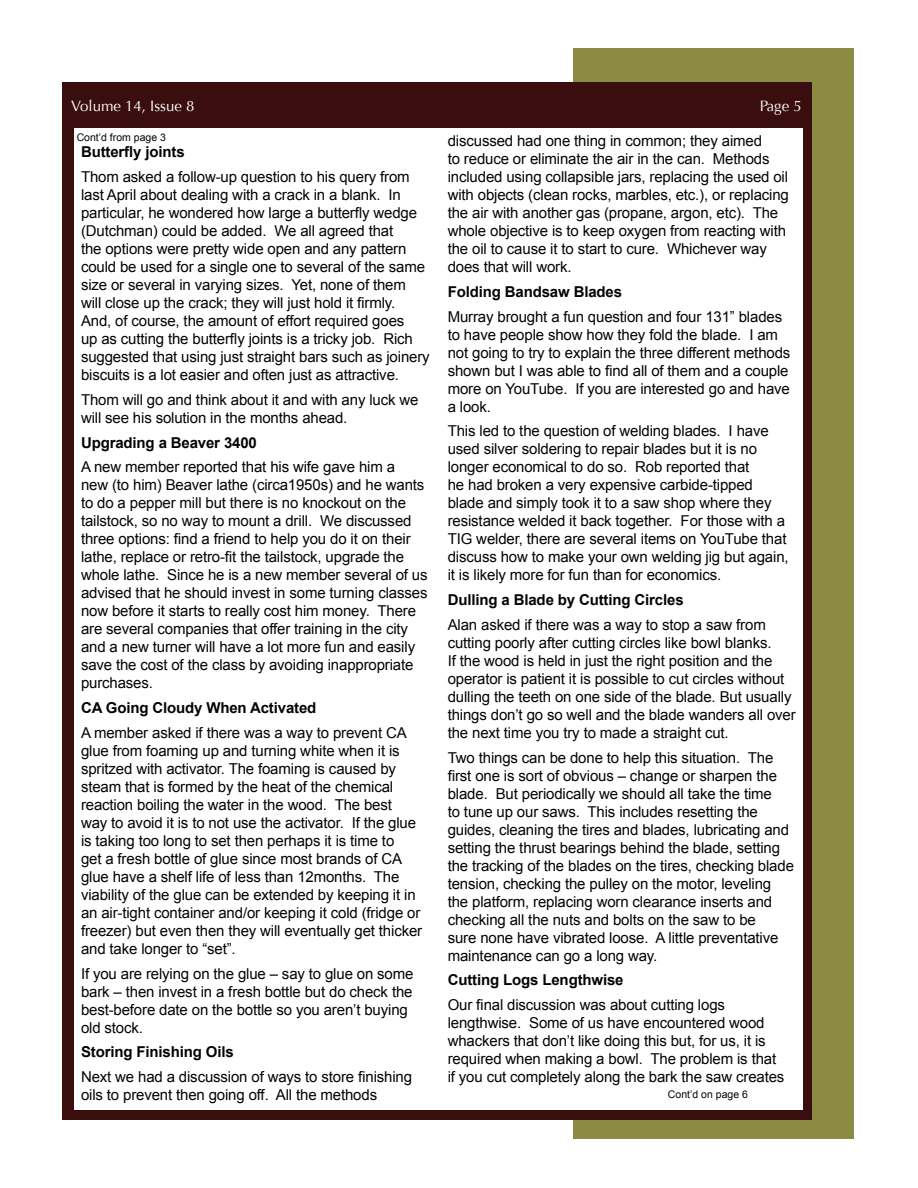
<style>
.page{position:relative;width:918px;height:1188px;background:#fff}
.page>*{position:absolute;margin:0;border:0;box-sizing:border-box;transform-origin:0 0}
.t1{font:15px/18px "Arial";letter-spacing:-.01em;color:#040503}
.t2{font:700 15px "Arial";letter-spacing:-.01em;color:#040503}
.t3{font:15px "Optima";color:#fff}
.t4{font:10.5px "Arial";color:#040503}
</style>
<div class="page">
<div style="left:574px;top:49px;width:280px;height:1090px;background:#8c8b43"></div>
<div style="left:62px;top:82px;width:750px;height:1038px;background:#3a0e0f"></div>
<div style="left:74px;top:129px;width:729px;height:981px;background:#fff"></div>
<p class="t3" style="left:71px;top:97px;width:125px">Volume 14, Issue 8</p>
<p class="t3" style="left:760px;top:97px;width:43px">Page 5</p>
<p class="t2" style="left:81px;top:142px;width:105px">Butterfly joints</p>
<p class="t1" style="left:81px;top:168px;width:350px">Thom asked a follow-up question to his query from last April about dealing with a crack in a blank. In particular, he wondered how large a butterfly wedge (Dutchman) could be added. We all agreed that<br>the options were pretty wide open and any pattern could be used for a single one to several of the same size or several in varying sizes. Yet, none of them will close up the crack; they will just hold it firmly.<br>And, of course, the amount of effort required goes<br>up as cutting the butterfly joints is a tricky job. Rich suggested that using just straight bars such as joinery biscuits is a lot easier and often just as attractive.</p>
<p class="t1" style="left:81px;top:391px;width:339px">Thom will go and think about it and with any luck we will see his solution in the months ahead.</p>
<p class="t2" style="left:81px;top:432px;width:177px">Upgrading a Beaver 3400</p>
<p class="t1" style="left:81px;top:458px;width:348px">A new member reported that his wife gave him a<br>new (to him) Beaver lathe (circa1950s) and he wants to do a pepper mill but there is no knockout on the tailstock, so no way to mount a drill. We discussed three options: find a friend to help you do it on their lathe, replace or retro-fit the tailstock, upgrade the whole lathe. Since he is a new member several of us advised that he should invest in some turning classes now before it starts to really cost him money. There are several companies that offer training in the city and a new turner will have a lot more fun and easily save the cost of the class by avoiding inappropriate purchases.</p>
<p class="t2" style="left:81px;top:698px;width:237px">CA Going Cloudy When Activated</p>
<p class="t1" style="left:81px;top:724px;width:343px">A member asked if there was a way to prevent CA glue from foaming up and turning white when it is spritzed with activator. The foaming is caused by steam that is formed by the heat of the chemical reaction boiling the water in the wood. The best<br>way to avoid it is to not use the activator. If the glue is taking too long to set then perhaps it is time to<br>get a fresh bottle of glue since most brands of CA glue have a shelf life of less than 12months. The viability of the glue can be extended by keeping it in an air-tight container and/or keeping it cold (fridge or freezer) but even then they will eventually get thicker and take longer to “set”.</p>
<p class="t1" style="left:81px;top:965px;width:334px">If you are relying on the glue – say to glue on some bark – then invest in a fresh bottle but do check the best-before date on the bottle so you aren’t buying old stock.</p>
<p class="t2" style="left:81px;top:1042px;width:154px">Storing Finishing Oils</p>
<p class="t1" style="left:81px;top:1068px;width:333px">Next we had a discussion of ways to store finishing oils to prevent then going off. All the methods</p>
<p class="t4" style="left:77px;top:131px;width:91px">Cont’d from page 3</p>
<p class="t1" style="left:448px;top:132px;width:343px">discussed had one thing in common; they aimed<br>to reduce or eliminate the air in the can. Methods included using collapsible jars, replacing the used oil with objects (clean rocks, marbles, etc.), or replacing the air with another gas (propane, argon, etc). The whole objective is to keep oxygen from reacting with the oil to cause it to start to cure. Whichever way does that will work.</p>
<p class="t2" style="left:448px;top:282px;width:176px">Folding Bandsaw Blades</p>
<p class="t1" style="left:448px;top:308px;width:344px">Murray brought a fun question and four 131” blades to have people show how they fold the blade. I am not going to try to explain the three different methods shown but I was able to find all of them and a couple more on YouTube. If you are interested go and have a look.</p>
<p class="t1" style="left:448px;top:422px;width:342px">This led to the question of welding blades. I have used silver soldering to repair blades but it is no longer economical to do so. Rob reported that<br>he had broken a very expensive carbide-tipped blade and simply took it to a saw shop where they resistance welded it back together. For those with a TIG welder, there are several items on YouTube that discuss how to make your own welding jig but again, it is likely more for fun than for economics.</p>
<p class="t2" style="left:448px;top:590px;width:237px">Dulling a Blade by Cutting Circles</p>
<p class="t1" style="left:448px;top:616px;width:350px">Alan asked if there was a way to stop a saw from cutting poorly after cutting circles like bowl blanks.<br>If the wood is held in just the right position and the operator is patient it is possible to cut circles without dulling the teeth on one side of the blade. But usually things don’t go so well and the blade wanders all over the next time you try to made a straight cut.</p>
<p class="t1" style="left:448px;top:749px;width:348px">Two things can be done to help this situation. The first one is sort of obvious – change or sharpen the blade. But periodically we should all take the time<br>to tune up our saws. This includes resetting the guides, cleaning the tires and blades, lubricating and setting the thrust bearings behind the blade, setting the tracking of the blades on the tires, checking blade tension, checking the pulley on the motor, leveling the platform, replacing worn clearance inserts and checking all the nuts and bolts on the saw to be<br>sure none have vibrated loose. A little preventative maintenance can go a long way.</p>
<p class="t2" style="left:448px;top:970px;width:177px">Cutting Logs Lengthwise</p>
<p class="t1" style="left:448px;top:996px;width:338px">Our final discussion was about cutting logs lengthwise. Some of us have encountered wood whackers that don’t like doing this but, for us, it is required when making a bowl. The problem is that if you cut completely along the bark the saw creates</p>
<p class="t4" style="left:668px;top:1088px;width:81px">Cont’d on page 6</p>
</div>
